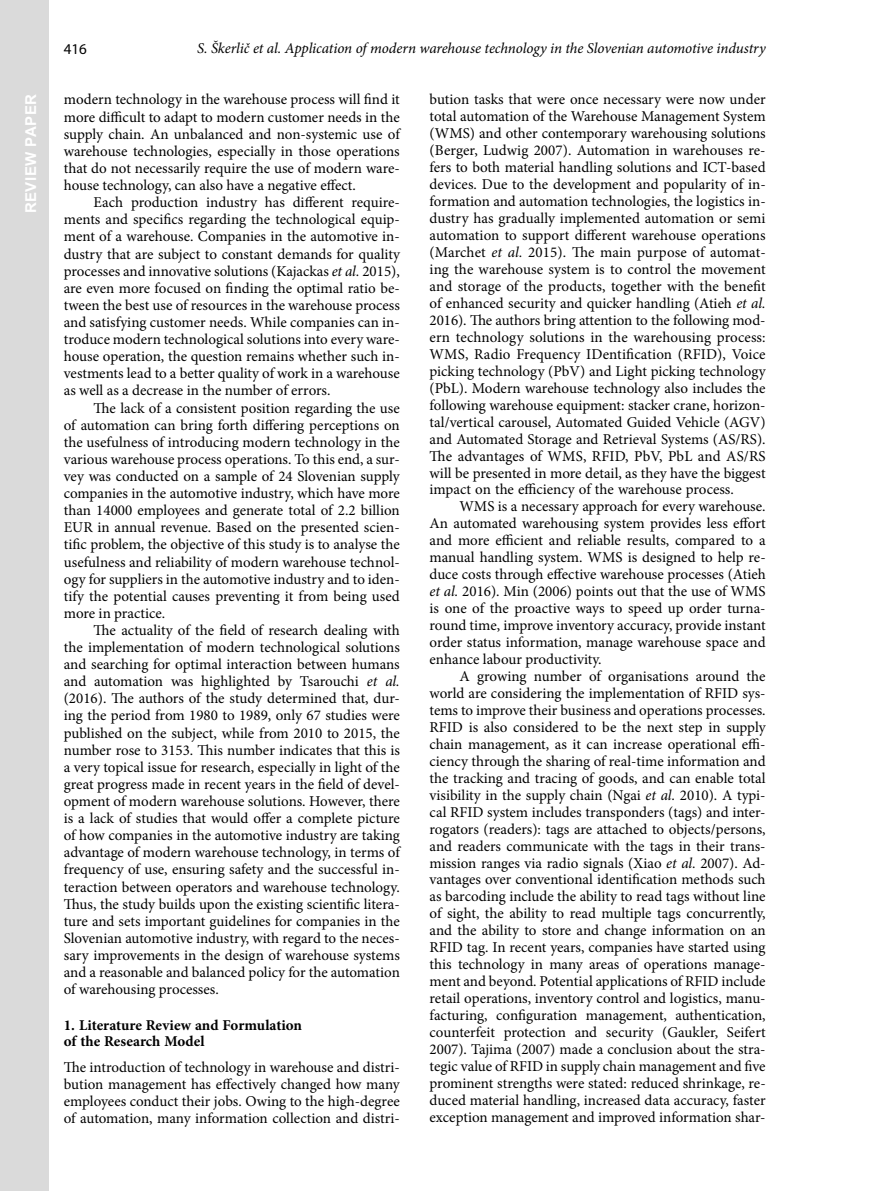
<style>
.page{position:relative;width:872px;height:1191px;background:#fff}
.page>*{position:absolute;margin:0;border:0;box-sizing:border-box;transform-origin:0 0}
.t1{font:15px/17px "Min Symb";letter-spacing:-.005em;color:#000;text-align:justify}
.t2{font:italic 15px "Min Symb";letter-spacing:-.01em;color:#000}
.t3{font:700 15px/16.4px "Min Symb";color:#000}
.t4{font:700 15px "Arial";letter-spacing:.035em;color:#fff}
.t5{font:15px "Myriad Pro";color:#000}
.s1{font-style:italic}
</style>
<div class="page">
<div style="left:0;top:0;width:49px;height:1191px;background:#dadada"></div>
<p class="t4" style="left:20px;top:213px;width:121px;rotate:-90deg">REVIEW PAPER</p>
<p class="t5" style="left:64px;top:39px;width:25px">416</p>
<p class="t2" style="left:197px;top:38px;width:570px">S. Škerlič et al. Application of modern warehouse technology in the Slovenian automotive industry</p>
<p class="t1" style="left:64px;top:91px;width:337px">modern technology in the warehouse process will find it more difficult to adapt to modern customer needs in the supply chain. An unbalanced and non-systemic use of warehouse technologies, especially in those operations that do not necessarily require the use of modern ware&shy;house technology, can also have a negative effect.</p>
<p class="t1" style="left:64px;top:194px;width:337px;text-indent:30px">Each production industry has different require&shy;ments and specifics regarding the technological equip&shy;ment of a warehouse. Companies in the automotive in&shy;dustry that are subject to constant demands for quality processes and innovative solutions (Kajackas <span class="s1">et al.</span> 2015), are even more focused on finding the optimal ratio be&shy;tween the best use of resources in the warehouse process and satisfying customer needs. While companies can in&shy;troduce modern technological solutions into every ware&shy;house operation, the question remains whether such in&shy;vestments lead to a better quality of work in a warehouse as well as a decrease in the number of errors.</p>
<p class="t1" style="left:64px;top:399px;width:337px;text-indent:30px">The lack of a consistent position regarding the use of automation can bring forth differing perceptions on the usefulness of introducing modern technology in the various warehouse process operations. To this end, a sur&shy;vey was conducted on a sample of 24 Slovenian supply companies in the automotive industry, which have more than 14000 employees and generate total of 2.2 billion EUR in annual revenue. Based on the presented scien&shy;tific problem, the objective of this study is to analyse the usefulness and reliability of modern warehouse technol&shy;ogy for suppliers in the automotive industry and to iden&shy;tify the potential causes preventing it from being used more in practice.</p>
<p class="t1" style="left:64px;top:621px;width:337px;text-indent:30px">The actuality of the field of research dealing with the implementation of modern technological solutions and searching for optimal interaction between humans and automation was highlighted by Tsarouchi <span class="s1">et al. </span>(2016). The authors of the study determined that, dur&shy;ing the period from 1980 to 1989, only 67 studies were published on the subject, while from 2010 to 2015, the number rose to 3153. This number indicates that this is a very topical issue for research, especially in light of the great progress made in recent years in the field of devel&shy;opment of modern warehouse solutions. However, there is a lack of studies that would offer a complete picture of how companies in the automotive industry are taking advantage of modern warehouse technology, in terms of frequency of use, ensuring safety and the successful in&shy;teraction between operators and warehouse technology.<br>Thus, the study builds upon the existing scientific litera&shy;ture and sets important guidelines for companies in the Slovenian automotive industry, with regard to the neces&shy;sary improvements in the design of warehouse systems and a reasonable and balanced policy for the automation of warehousing processes.</p>
<p class="t3" style="left:64px;top:1016px;width:240px">1. Literature Review and Formulation of the Research Model</p>
<p class="t1" style="left:64px;top:1058px;width:337px">The introduction of technology in warehouse and distri&shy;bution management has effectively changed how many employees conduct their jobs. Owing to the high-degree of automation, many information collection and distri-</p>
<p class="t1" style="left:429px;top:91px;width:337px">bution tasks that were once necessary were now under total automation of the Warehouse Management System (WMS) and other contemporary warehousing solutions (Berger, Ludwig 2007). Automation in warehouses re&shy;fers to both material handling solutions and ICT-based devices. Due to the development and popularity of in&shy;formation and automation technologies, the logistics in&shy;dustry has gradually implemented automation or semi automation to support different warehouse operations (Marchet <span class="s1">et al.</span> 2015). The main purpose of automat&shy;ing the warehouse system is to control the movement and storage of the products, together with the benefit of enhanced security and quicker handling (Atieh <span class="s1">et al.<br></span>2016). The authors bring attention to the following mod&shy;ern technology solutions in the warehousing process:<br>WMS, Radio Frequency IDentification (RFID), Voice picking technology (PbV) and Light picking technology (PbL). Modern warehouse technology also includes the following warehouse equipment: stacker crane, horizon&shy;tal/vertical carousel, Automated Guided Vehicle (AGV) and Automated Storage and Retrieval Systems (AS/RS).<br>The advantages of WMS, RFID, PbV, PbL and AS/RS will be presented in more detail, as they have the biggest impact on the efficiency of the warehouse process.</p>
<p class="t1" style="left:429px;top:498px;width:337px;text-indent:30px">WMS is a necessary approach for every warehouse.<br>An automated warehousing system provides less effort and more efficient and reliable results, compared to a manual handling system. WMS is designed to help re&shy;duce costs through effective warehouse processes (Atieh <span class="s1">et al.</span> 2016). Min (2006) points out that the use of WMS is one of the proactive ways to speed up order turna&shy;round time, improve inventory accuracy, provide instant order status information, manage warehouse space and enhance labour productivity.</p>
<p class="t1" style="left:429px;top:668px;width:337px;text-indent:30px">A growing number of organisations around the world are considering the implementation of RFID sys&shy;tems to improve their business and operations processes.<br>RFID is also considered to be the next step in supply chain management, as it can increase operational effi&shy;ciency through the sharing of real-time information and the tracking and tracing of goods, and can enable total visibility in the supply chain (Ngai <span class="s1">et al.</span> 2010). A typi&shy;cal RFID system includes transponders (tags) and inter&shy;rogators (readers): tags are attached to objects/persons, and readers communicate with the tags in their trans&shy;mission ranges via radio signals (Xiao <span class="s1">et al.</span> 2007). Ad&shy;vantages over conventional identification methods such as barcoding include the ability to read tags without line of sight, the ability to read multiple tags concurrently, and the ability to store and change information on an RFID tag. In recent years, companies have started using this technology in many areas of operations manage&shy;ment and beyond. Potential applications of RFID include retail operations, inventory control and logistics, manu&shy;facturing, configuration management, authentication, counterfeit protection and security (Gaukler, Seifert 2007). Tajima (2007) made a conclusion about the stra&shy;tegic value of RFID in supply chain management and five prominent strengths were stated: reduced shrinkage, re&shy;duced material handling, increased data accuracy, faster exception management and improved information shar-</p>
</div>
